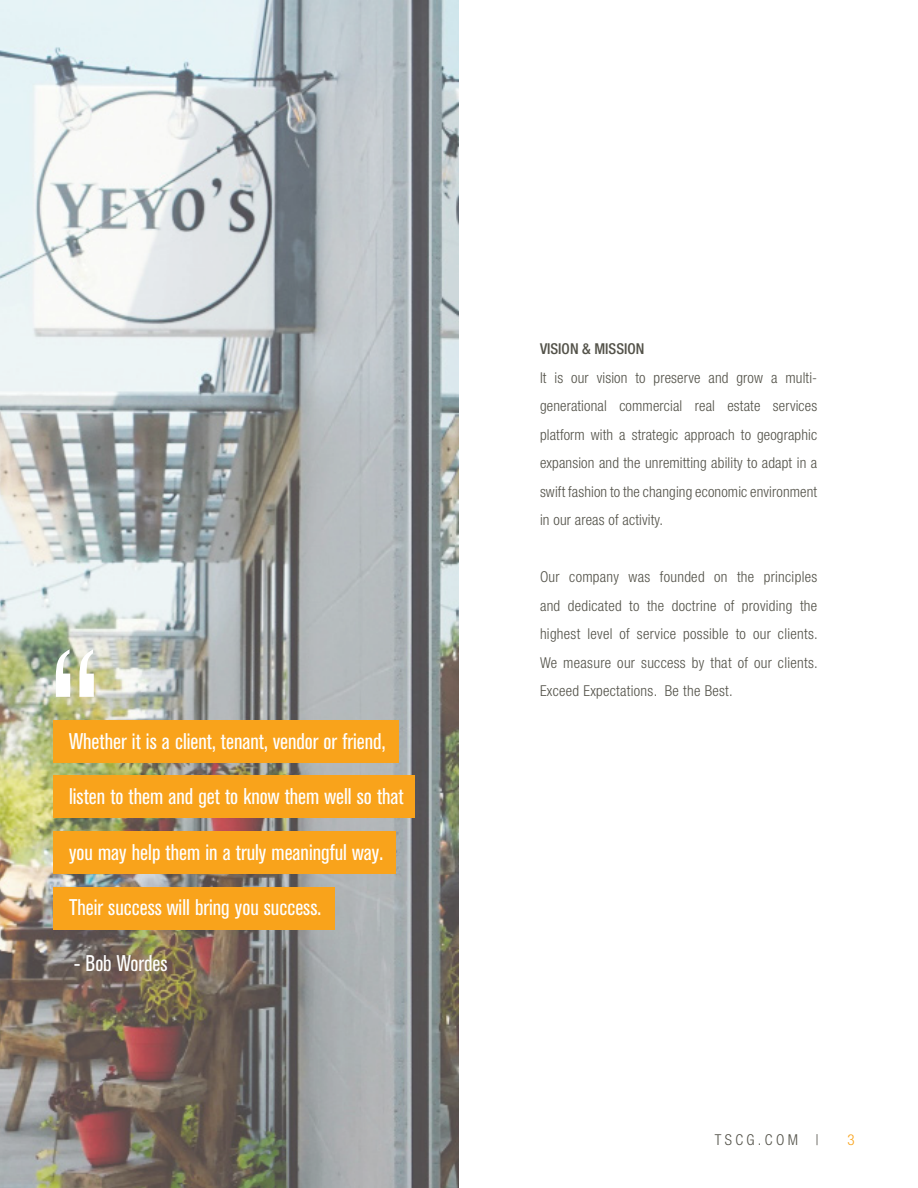
<style>
.page{position:relative;width:918px;height:1188px;background:#fff}
.page>*{position:absolute;margin:0;border:0;box-sizing:border-box;transform-origin:0 0}
.t1{font:500 condensed 180px "Akzidenz Grotesk BE";color:#fff}
.t2{font:condensed 22.5px "Akzidenz Grotesk BE";color:#fff}
.t3{font:300 condensed 15px/28.5px "Helvetica Neue LT Std";letter-spacing:.02em;color:#535249;text-align:justify}
.t4{font:500 condensed 15px "Helvetica Neue LT Std";color:#535249}
.t5{font:300 condensed 15px "Helvetica Neue LT Std";color:#f9a31b}
</style>
<div class="page">
<img style="left:0;top:0;width:459px;height:1188px">
<div style="left:53px;top:720px;width:346px;height:42px;background:#f9a31b"></div>
<div style="left:53px;top:776px;width:362px;height:42px;background:#f9a31b"></div>
<div style="left:53px;top:832px;width:343px;height:42px;background:#f9a31b"></div>
<div style="left:53px;top:887px;width:282px;height:42px;background:#f9a31b"></div>
<p class="t1" style="left:47px;top:615px;width:54px">“</p>
<p class="t2" style="left:69px;top:729px;width:318px">Whether it is a client, tenant, vendor or friend,</p>
<p class="t2" style="left:69px;top:784px;width:336px">listen to them and get to know them well so that</p>
<p class="t2" style="left:69px;top:840px;width:315px">you may help them in a truly meaningful way.</p>
<p class="t2" style="left:69px;top:895px;width:254px">Their success will bring you success.</p>
<p class="t2" style="left:74px;top:951px;width:95px">- Bob Wordes</p>
<p class="t4" style="left:540px;top:340px;width:106px">VISION &amp; MISSION</p>
<p class="t3" style="left:540px;top:363px;width:279px">It is our vision to preserve and grow a multi&shy;generational commercial real estate services platform with a strategic approach to geographic expansion and the unremitting ability to adapt in a swift fashion to the changing economic environment in our areas of activity.</p>
<p class="t3" style="left:540px;top:562px;width:279px">Our company was founded on the principles and dedicated to the doctrine of providing the highest level of service possible to our clients.<br>We measure our success by that of our clients.<br>Exceed Expectations. Be the Best.</p>
<p class="t3" style="left:715px;top:1126px;width:105px">TSCG.COM |</p>
<p class="t5" style="left:848px;top:1132px;width:9px">3</p>
</div>
